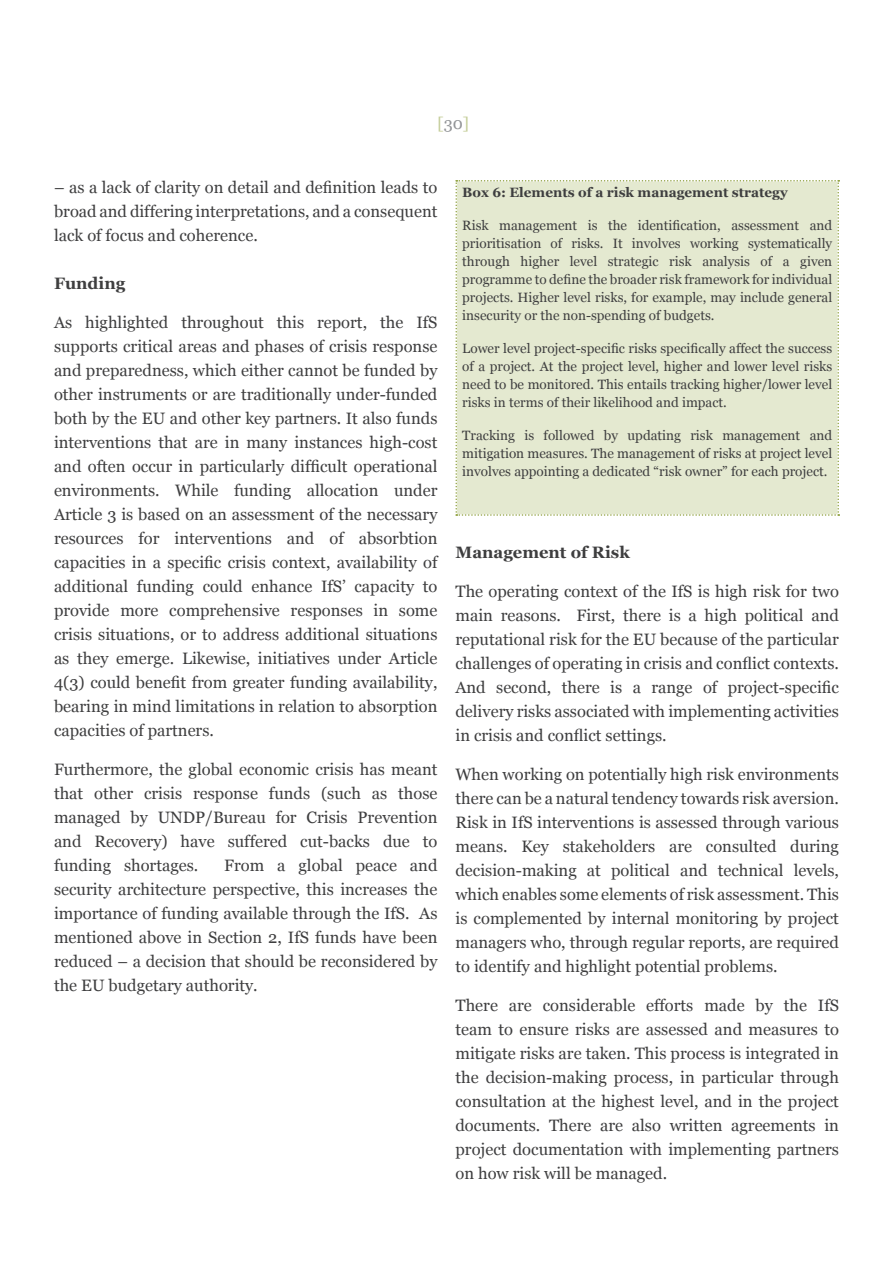
<style>
.page{position:relative;width:893px;height:1263px;background:#fff}
.page>*{position:absolute;margin:0;border:0;box-sizing:border-box;transform-origin:0 0}
.Heading_2{font:16.5px/24px "Georgia";color:#3e3e3f;text-align:justify}
.Footnote_Text{font:16.5px/24px "Georgia";color:#3e3e3f;text-align:justify}
.Heading_2-2{font:700 16.5px "Georgia";color:#3e3e3f}
.t1{font:16.5px "Georgia";color:#c4cd98}
.Comment_Text{font:13.5px/18px "Georgia";color:#3e3e3f;text-align:justify}
.Comment_Text-2{font:700 13.5px "Georgia";color:#3e3e3f}
.s1{color:#939598}
</style>
<div class="page">
<svg style="left:455px;top:180px;width:384px;height:336px;background:#e4e9d1"></svg>
<p class="t1" style="left:437px;top:114px;width:33px">[<span class="s1">30</span>]</p>
<p class="Footnote_Text" style="left:54px;top:175px;width:385px">– as a lack of clarity on detail and definition leads to broad and differing interpretations, and a consequent lack of focus and coherence.</p>
<p class="Heading_2-2" style="left:54px;top:272px;width:73px">Funding</p>
<p class="Heading_2" style="left:54px;top:310px;width:385px">As highlighted throughout this report, the IfS supports critical areas and phases of crisis response and preparedness, which either cannot be funded by other instruments or are traditionally under-funded both by the EU and other key partners. It also funds interventions that are in many instances high-cost and often occur in particularly difficult operational environments. While funding allocation under Article 3 is based on an assessment of the necessary resources for interventions and of absorbtion capacities in a specific crisis context, availability of additional funding could enhance IfS’ capacity to provide more comprehensive responses in some crisis situations, or to address additional situations as they emerge. Likewise, initiatives under Article 4(3) could benefit from greater funding availability, bearing in mind limitations in relation to absorption capacities of partners.</p>
<p class="Heading_2" style="left:54px;top:757px;width:385px">Furthermore, the global economic crisis has meant that other crisis response funds (such as those managed by UNDP/Bureau for Crisis Prevention and Recovery) have suffered cut-backs due to funding shortages.</p>
<p class="Heading_2" style="left:54px;top:853px;width:385px;text-indent:170px">From a global peace and security architecture perspective, this increases the importance of funding available through the IfS. As mentioned above in Section 2, IfS funds have been reduced – a decision that should be reconsidered by the EU budgetary authority.</p>
<p class="Comment_Text-2" style="left:462px;top:184px;width:327px">Box 6: Elements of a risk management strategy</p>
<p class="Comment_Text" style="left:462px;top:217px;width:371px">Risk management is the identification, assessment and prioritisation of risks. It involves working systematically through higher level strategic risk analysis of a given programme to define the broader risk framework for individual projects. Higher level risks, for example, may include general insecurity or the non-spending of budgets.</p>
<p class="Comment_Text" style="left:462px;top:340px;width:371px">Lower level project-specific risks specifically affect the success of a project. At the project level, higher and lower level risks need to be monitored. This entails tracking higher/lower level risks in terms of their likelihood and impact.</p>
<p class="Comment_Text" style="left:462px;top:427px;width:371px">Tracking is followed by updating risk management and mitigation measures. The management of risks at project level involves appointing a dedicated “risk owner” for each project.</p>
<p class="Heading_2-2" style="left:455px;top:541px;width:176px">Management of Risk</p>
<p class="Heading_2" style="left:455px;top:579px;width:385px">The operating context of the IfS is high risk for two main reasons. First, there is a high political and reputational risk for the EU because of the particular challenges of operating in crisis and conflict contexts.<br>And second, there is a range of project-specific delivery risks associated with implementing activities in crisis and conflict settings.</p>
<p class="Heading_2" style="left:455px;top:762px;width:385px">When working on potentially high risk environments there can be a natural tendency towards risk aversion.<br>Risk in IfS interventions is assessed through various means. Key stakeholders are consulted during decision-making at political and technical levels, which enables some elements of risk assessment. This is complemented by internal monitoring by project managers who, through regular reports, are required to identify and highlight potential problems.</p>
<p class="Heading_2" style="left:455px;top:993px;width:385px">There are considerable efforts made by the IfS team to ensure risks are assessed and measures to mitigate risks are taken. This process is integrated in the decision-making process, in particular through consultation at the highest level, and in the project documents. There are also written agreements in project documentation with implementing partners on how risk will be managed.</p>
</div>
